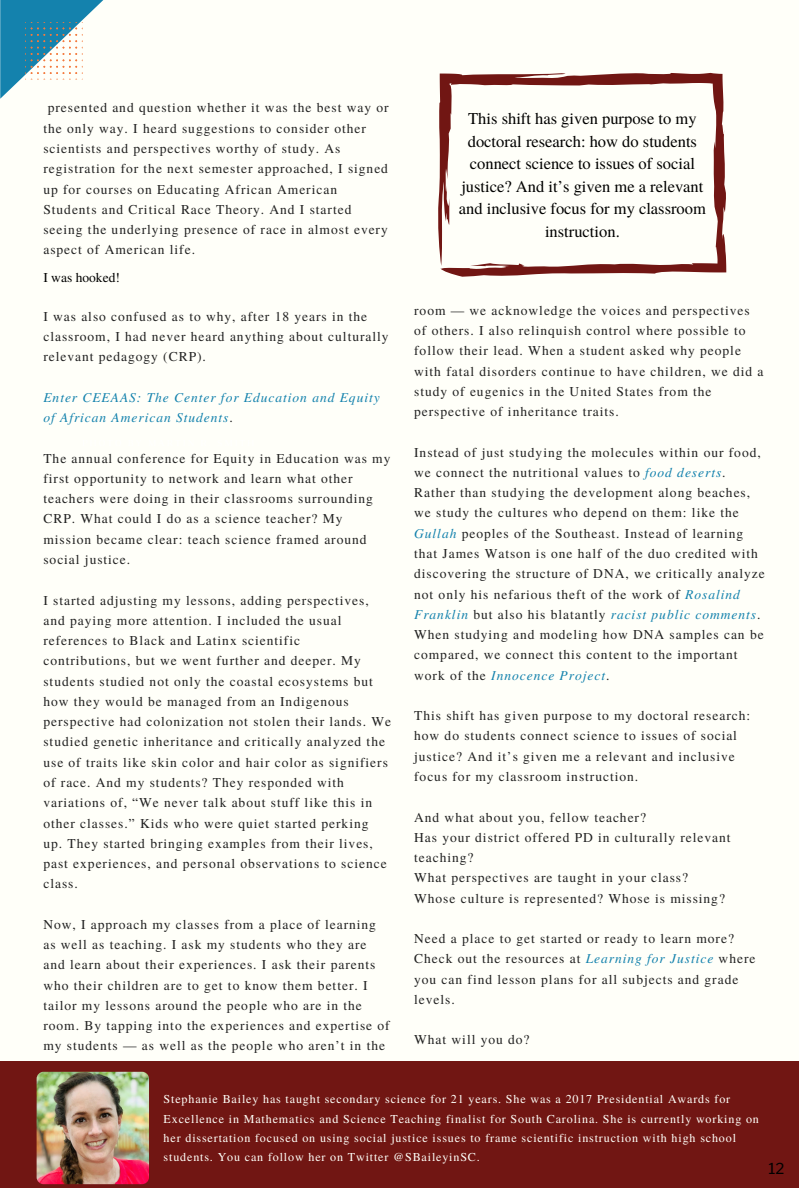
<style>
.page{position:relative;width:799px;height:1188px;background:#fffff9}
.page>*{position:absolute;margin:0;border:0;box-sizing:border-box;transform-origin:0 0}
.t1{font:16.5px/22.5px "Te X Gyre Termes";color:#000;text-align:center}
.t2{font:15px "Libre Franklin";color:#000}
.t3{font:13.5px/20.2px "Te X Gyre Termes";letter-spacing:.07em;color:#222}
.t4{font:italic 13.5px/20.2px "Te X Gyre Termes";letter-spacing:.07em;color:#1482ad}
.t5{font:13.5px "Te X Gyre Termes";color:#000}
.t6{font:12px/19px "Te X Gyre Termes";letter-spacing:.07em;color:#fffff9}
.s1{font-style:normal;color:#222}
.s2{font-style:italic;color:#1482ad}
</style>
<div class="page">
<svg style="left:0;top:0;width:104px;height:99px"></svg>
<svg style="left:438px;top:73px;width:288px;height:204px"></svg>
<div style="left:0;top:1061px;width:799px;height:127px;background:#711613"></div>
<img style="left:37px;top:1072px;width:112px;height:112px;border-radius:7px">
<p class="t3" style="left:43px;top:97px;width:347px;text-indent:4px">presented and question whether it was the best way or the only way. I heard suggestions to consider other scientists and perspectives worthy of study. As registration for the next semester approached, I signed up for courses on Educating African American Students and Critical Race Theory. And I started seeing the underlying presence of race in almost every aspect of American life.</p>
<p class="t1" style="left:459px;top:106px;width:249px">This shift has given purpose to my doctoral research: how do students connect science to issues of social justice? And it’s given me a relevant and inclusive focus for my classroom instruction.</p>
<p class="t5" style="left:43px;top:268px;width:78px">I was hooked!</p>
<p class="t3" style="left:43px;top:305px;width:347px">I was also confused as to why, after 18 years in the classroom, I had never heard anything about culturally relevant pedagogy (CRP).</p>
<p class="t4" style="left:43px;top:386px;width:338px">Enter CEEAAS: The Center for Education and Equity of African American Students<span class="s1">.</span></p>
<p class="t3" style="left:43px;top:447px;width:348px">The annual conference for Equity in Education was my first opportunity to network and learn what other teachers were doing in their classrooms surrounding CRP. What could I do as a science teacher? My mission became clear: teach science framed around social justice.</p>
<p class="t3" style="left:43px;top:589px;width:349px">I started adjusting my lessons, adding perspectives, and paying more attention. I included the usual references to Black and Latinx scientific<br>contributions, but we went further and deeper. My students studied not only the coastal ecosystems but how they would be managed from an Indigenous perspective had colonization not stolen their lands. We studied genetic inheritance and critically analyzed the use of traits like skin color and hair color as signifiers of race. And my students? They responded with variations of, “We never talk about stuff like this in other classes.” Kids who were quiet started perking<br>up. They started bringing examples from their lives, past experiences, and personal observations to science class.</p>
<p class="t3" style="left:43px;top:914px;width:348px">Now, I approach my classes from a place of learning as well as teaching. I ask my students who they are and learn about their experiences. I ask their parents who their children are to get to know them better. I tailor my lessons around the people who are in the room. By tapping into the experiences and expertise of my students — as well as the people who aren’t in the</p>
<p class="t3" style="left:414px;top:299px;width:351px">room — we acknowledge the voices and perspectives of others. I also relinquish control where possible to follow their lead. When a student asked why people with fatal disorders continue to have children, we did a study of eugenics in the United States from the perspective of inheritance traits.</p>
<p class="t3" style="left:414px;top:441px;width:352px">Instead of just studying the molecules within our food, we connect the nutritional values to <span class="s2">food deserts</span>.<br>Rather than studying the development along beaches, we study the cultures who depend on them: like the <span class="s2">Gullah</span> peoples of the Southeast. Instead of learning that James Watson is one half of the duo credited with discovering the structure of DNA, we critically analyze not only his nefarious theft of the work of <span class="s2">Rosalind Franklin</span> but also his blatantly <span class="s2">racist public comments</span>.<br>When studying and modeling how DNA samples can be compared, we connect this content to the important work of the <span class="s2">Innocence Project</span>.</p>
<p class="t3" style="left:414px;top:705px;width:337px">This shift has given purpose to my doctoral research: how do students connect science to issues of social justice? And it’s given me a relevant and inclusive focus for my classroom instruction.</p>
<p class="t3" style="left:414px;top:806px;width:318px">And what about you, fellow teacher?<br>Has your district offered PD in culturally relevant teaching?<br>What perspectives are taught in your class?<br>Whose culture is represented? Whose is missing?</p>
<p class="t3" style="left:414px;top:928px;width:343px">Need a place to get started or ready to learn more?<br>Check out the resources at <span class="s2">Learning for Justice</span> where you can find lesson plans for all subjects and grade levels.</p>
<p class="t3" style="left:414px;top:1029px;width:117px">What will you do?</p>
<p class="t6" style="left:164px;top:1089px;width:597px">Stephanie Bailey has taught secondary science for 21 years. She was a 2017 Presidential Awards for Excellence in Mathematics and Science Teaching finalist for South Carolina. She is currently working on her dissertation focused on using social justice issues to frame scientific instruction with high school students. You can follow her on Twitter @SBaileyinSC.</p>
<p class="t2" style="left:768px;top:1159px;width:17px">12</p>
</div>
